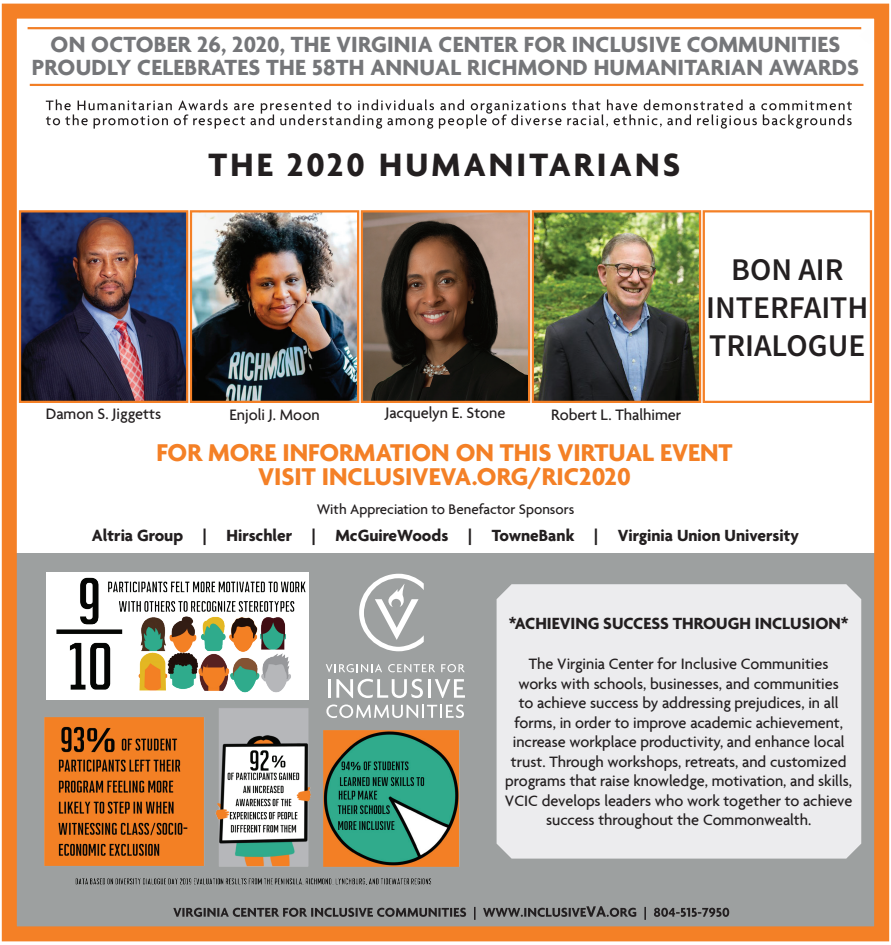
<style>
.page{position:relative;width:891px;height:945px;background:#fff}
.page>*{position:absolute;margin:0;border:0;box-sizing:border-box;transform-origin:0 0}
.t1{font:700 35px "Agenda";letter-spacing:.09em;color:#231f20}
.t2{font:31.62px/37.9px "Source Sans Variable";letter-spacing:.03em;color:#231f20;text-align:center}
.t3{font:700 26.25px/23.8px "Agenda";color:#f48026;text-align:center}
.t4{font:700 23.75px/23.8px "Agenda";letter-spacing:.01em;color:#757679;text-align:center}
.t5{font:700 17.5px "Agenda";color:#231f20}
.t6{font:500 16.38px "Agenda";color:#231f20}
.t7{font:500 16.25px/19.5px "Agenda";color:#231f20;text-align:center}
.t8{font:500 15px "Agenda";color:#231f20}
</style>
<div class="page">
<div style="left:7px;top:553px;width:877px;height:381px;background:#9da0a0"></div>
<div style="left:2px;top:4px;width:886px;height:937px;border:15px solid #f48026"></div>
<svg style="left:872px;top:27px;width:7px;height:18px"></svg>
<svg style="left:173px;top:906px;width:555px;height:14px"></svg>
<svg style="left:46px;top:99px;width:805px;height:30px"></svg>
<img style="left:363px;top:213px;width:164px;height:187px">
<div style="left:360px;top:210px;width:170px;height:193px;border:2px solid #f48026"></div>
<div style="left:702px;top:210px;width:169px;height:193px;border:2px solid #f48026"></div>
<img style="left:193px;top:213px;width:163px;height:187px">
<div style="left:190px;top:210px;width:169px;height:193px;border:2px solid #f48026"></div>
<img style="left:534px;top:213px;width:163px;height:187px">
<div style="left:531px;top:210px;width:169px;height:193px;border:2px solid #f48026"></div>
<img style="left:22px;top:213px;width:163px;height:187px">
<div style="left:19px;top:210px;width:169px;height:193px;border:2px solid #f48026"></div>
<div style="left:27px;top:25px;width:836px;height:5px;background:#231f20;opacity:.5"></div>
<div style="left:28px;top:81px;width:837px;height:5px;background:#231f20;opacity:.5"></div>
<img style="left:46px;top:572px;width:262px;height:128px">
<img style="left:323px;top:730px;width:137px;height:137px">
<img style="left:215px;top:708px;width:96px;height:158px">
<img style="left:44px;top:717px;width:160px;height:149px">
<img style="left:75px;top:878px;width:356px;height:7px">
<div style="left:496px;top:584px;width:364px;height:275px;background:#ececee"></div>
<svg style="left:326px;top:664px;width:56px;height:8px"></svg>
<svg style="left:388px;top:664px;width:47px;height:8px"></svg>
<svg style="left:441px;top:664px;width:23px;height:8px"></svg>
<svg style="left:328px;top:679px;width:2px;height:19px"></svg>
<svg style="left:336px;top:679px;width:87px;height:19px"></svg>
<hr style="left:427px;top:679px;width:3px;height:19px;background:#fff">
<svg style="left:435px;top:679px;width:30px;height:19px"></svg>
<svg style="left:326px;top:705px;width:138px;height:13px"></svg>
<svg style="left:359px;top:574px;width:64px;height:77px"></svg>
<h3 class="t4" style="left:32px;top:34px;width:828px">ON OCTOBER 26, 2020, THE VIRGINIA CENTER FOR INCLUSIVE COMMUNITIES<br>PROUDLY CELEBRATES THE 58TH ANNUAL RICHMOND HUMANITARIAN AWARDS</h3>
<h1 class="t1" style="left:208px;top:146px;width:473px">THE 2020 HUMANITARIANS</h1>
<p class="t6" style="left:46px;top:404px;width:117px">Damon S. Jiggetts</p>
<p class="t6" style="left:229px;top:404px;width:92px">Enjoli J. Moon</p>
<p class="t6" style="left:385px;top:403px;width:121px">Jacquelyn E. Stone</p>
<p class="t6" style="left:551px;top:404px;width:132px">Robert L. Thalhimer</p>
<h2 class="t2" style="left:706px;top:251px;width:163px">BON AIR<br>INTERFAITH<br>TRIALOGUE</h2>
<h3 class="t3" style="left:156px;top:442px;width:577px">FOR MORE INFORMATION ON THIS VIRTUAL EVENT<br>VISIT INCLUSIVEVA.ORG/RIC2020</h3>
<p class="t8" style="left:316px;top:500px;width:259px">With Appreciation to Benefactor Sponsors</p>
<p class="t5" style="left:92px;top:526px;width:708px">Altria Group | Hirschler | McGuireWoods | TowneBank | Virginia Union University</p>
<p class="t5" style="left:508px;top:614px;width:341px">*ACHIEVING SUCCESS THROUGH INCLUSION*</p>
<p class="t7" style="left:504px;top:654px;width:349px">The Virginia Center for Inclusive Communities<br>works with schools, businesses, and communities<br>to achieve success by addressing prejudices, in all forms, in order to improve academic achievement, increase workplace productivity, and enhance local trust. Through workshops, retreats, and customized programs that raise knowledge, motivation, and skills, VCIC develops leaders who work together to achieve success throughout the Commonwealth.</p>
</div>
